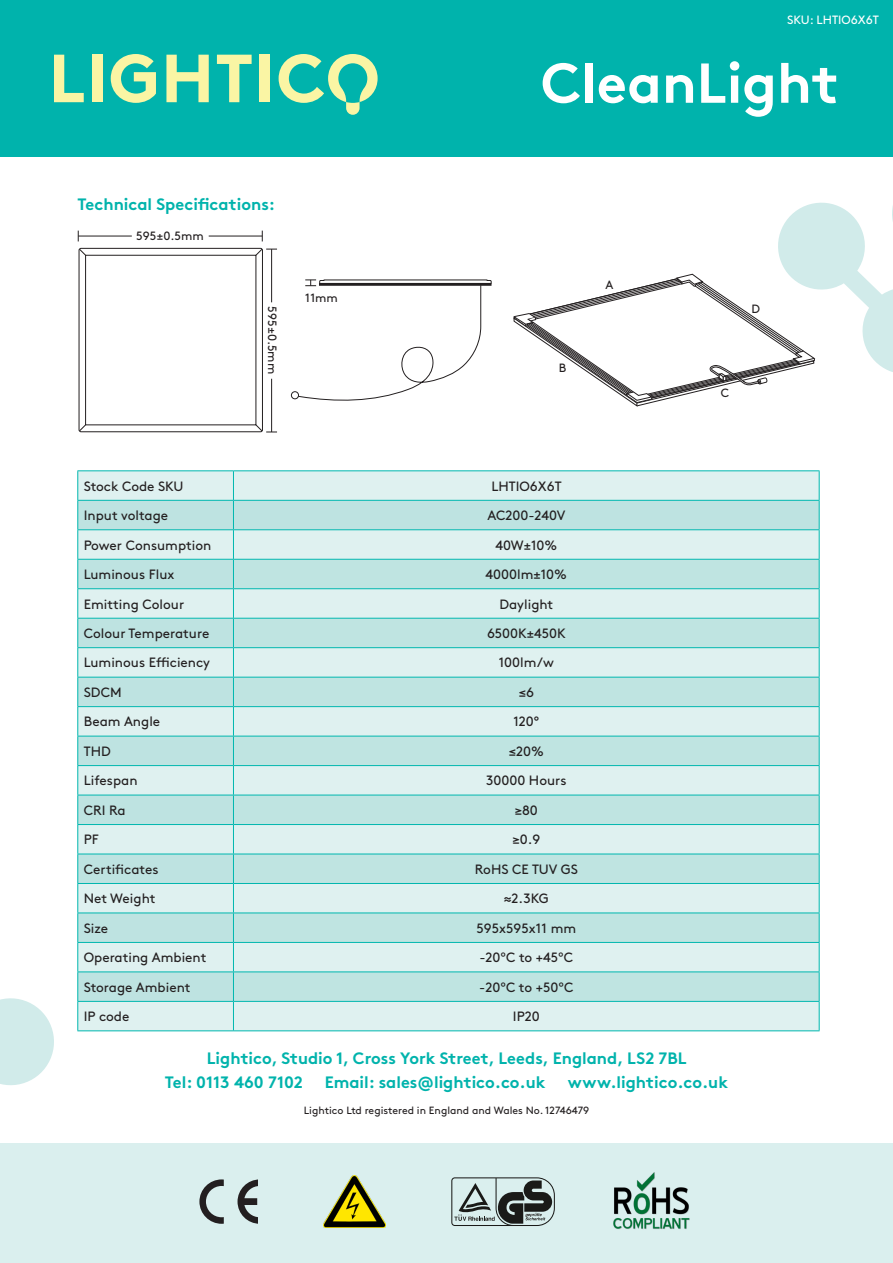
<style>
.page{position:relative;width:893px;height:1263px;background:#fff}
.page>*{position:absolute;margin:0;border:0;box-sizing:border-box;transform-origin:0 0}
.t1{font:700 56.1px "Brown";color:#fff}
.t2{font:700 16.5px "Brown";color:#00b3ac}
.t3{font:13.5px "Brown";color:#231f20}
.t4{font:12px "Brown";color:#231f20}
.t5{font:12px "Brown";color:#fff}
.t6{font:10.5px "Brown";color:#231f20}
</style>
<div class="page">
<div style="left:0;top:1144px;width:893px;height:119px;background:#daefee"></div>
<img style="left:324px;top:1175px;width:62px;height:53px">
<svg style="left:199px;top:1179px;width:25px;height:45px"></svg>
<svg style="left:238px;top:1179px;width:19px;height:45px"></svg>
<svg style="left:451px;top:1177px;width:104px;height:49px"></svg>
<img style="left:613px;top:1172px;width:77px;height:57px">
<div style="left:291px;top:391px;width:8px;height:8px;border:1px solid #231f20;border-radius:50%"></div>
<hr style="left:78px;top:236px;width:54px;height:1px;background:#231f20">
<hr style="left:209px;top:236px;width:53px;height:1px;background:#231f20">
<svg style="left:78px;top:248px;width:199px;height:185px"></svg>
<svg style="left:297px;top:279px;width:195px;height:122px"></svg>
<div style="left:0;top:0;width:893px;height:157px;background:#00b3ac"></div>
<svg style="left:54px;top:55px;width:30px;height:47px"></svg>
<div style="left:92px;top:55px;width:10px;height:47px;background:#faf5a4"></div>
<svg style="left:111px;top:54px;width:45px;height:49px"></svg>
<svg style="left:166px;top:55px;width:43px;height:47px"></svg>
<svg style="left:217px;top:55px;width:35px;height:47px"></svg>
<div style="left:260px;top:55px;width:10px;height:47px;background:#faf5a4"></div>
<svg style="left:279px;top:54px;width:99px;height:61px"></svg>
<svg style="left:513px;top:202px;width:380px;height:205px"></svg>
<svg style="left:0;top:998px;width:60px;height:146px"></svg>
<div style="left:78px;top:471px;width:741px;height:559px;background:#dff1f0"></div>
<svg style="left:78px;top:501px;width:741px;height:500px;background:#cbe9e7"></svg>
<svg style="left:234px;top:560px;width:585px;height:441px;background:#cce9e7"></svg>
<hr style="left:77px;top:470px;width:156px;height:1px;background:#00b7af">
<hr style="left:77px;top:500px;width:156px;height:1px;background:#00b7af">
<hr style="left:233px;top:470px;width:586px;height:1px;background:#00b7af">
<hr style="left:233px;top:500px;width:586px;height:1px;background:#00b7af">
<hr style="left:77px;top:529px;width:156px;height:1px;background:#00b7af">
<hr style="left:233px;top:529px;width:586px;height:1px;background:#00b7af">
<hr style="left:77px;top:559px;width:156px;height:1px;background:#00b7af">
<hr style="left:233px;top:559px;width:586px;height:1px;background:#00b7af">
<hr style="left:77px;top:588px;width:156px;height:1px;background:#00b7af">
<hr style="left:233px;top:588px;width:586px;height:1px;background:#00b7af">
<hr style="left:77px;top:618px;width:156px;height:1px;background:#00b7af">
<hr style="left:233px;top:618px;width:586px;height:1px;background:#00b7af">
<hr style="left:77px;top:647px;width:156px;height:1px;background:#00b7af">
<hr style="left:233px;top:647px;width:586px;height:1px;background:#00b7af">
<hr style="left:77px;top:677px;width:156px;height:1px;background:#00b7af">
<hr style="left:233px;top:677px;width:586px;height:1px;background:#00b7af">
<hr style="left:77px;top:706px;width:156px;height:1px;background:#00b7af">
<hr style="left:233px;top:706px;width:586px;height:1px;background:#00b7af">
<hr style="left:77px;top:736px;width:156px;height:1px;background:#00b7af">
<hr style="left:233px;top:736px;width:586px;height:1px;background:#00b7af">
<hr style="left:77px;top:765px;width:156px;height:1px;background:#00b7af">
<hr style="left:233px;top:765px;width:586px;height:1px;background:#00b7af">
<hr style="left:77px;top:795px;width:156px;height:1px;background:#00b7af">
<hr style="left:233px;top:795px;width:586px;height:1px;background:#00b7af">
<hr style="left:77px;top:824px;width:156px;height:1px;background:#00b7af">
<hr style="left:233px;top:824px;width:586px;height:1px;background:#00b7af">
<hr style="left:77px;top:854px;width:156px;height:1px;background:#00b7af">
<hr style="left:233px;top:854px;width:586px;height:1px;background:#00b7af">
<hr style="left:77px;top:883px;width:156px;height:1px;background:#00b7af">
<hr style="left:233px;top:883px;width:586px;height:1px;background:#00b7af">
<hr style="left:77px;top:912px;width:156px;height:1px;background:#00b7af">
<hr style="left:233px;top:912px;width:586px;height:1px;background:#00b7af">
<hr style="left:77px;top:942px;width:156px;height:1px;background:#00b7af">
<hr style="left:233px;top:942px;width:586px;height:1px;background:#00b7af">
<hr style="left:77px;top:971px;width:156px;height:1px;background:#00b7af">
<hr style="left:233px;top:971px;width:586px;height:1px;background:#00b7af">
<svg style="left:77px;top:471px;width:1px;height:559px"></svg>
<hr style="left:77px;top:1001px;width:156px;height:1px;background:#00b7af">
<hr style="left:77px;top:1030px;width:156px;height:1px;background:#00b7af">
<svg style="left:233px;top:471px;width:1px;height:559px"></svg>
<hr style="left:233px;top:1001px;width:586px;height:1px;background:#00b7af">
<svg style="left:819px;top:471px;width:1px;height:559px"></svg>
<hr style="left:233px;top:1030px;width:586px;height:1px;background:#00b7af">
<p class="t5" style="left:787px;top:10px;width:93px">SKU: LHTIO6X6T</p>
<p class="t2" style="left:77px;top:191px;width:199px">Technical Specifications:</p>
<p class="t4" style="left:136px;top:226px;width:69px">595±0.5mm</p>
<p class="t4" style="left:281px;top:306px;width:69px;rotate:90deg">595±0.5mm</p>
<p class="t4" style="left:305px;top:289px;width:34px">11mm</p>
<p class="t1" style="left:541px;top:38px;width:300px">CleanLight</p>
<p class="t4" style="left:559px;top:359px;width:9px">B</p>
<p class="t4" style="left:605px;top:275px;width:9px">A</p>
<p class="t4" style="left:751px;top:299px;width:10px">D</p>
<p class="t4" style="left:721px;top:384px;width:10px">C</p>
<p class="t3" style="left:84px;top:476px;width:101px">Stock Code SKU</p>
<p class="t3" style="left:491px;top:476px;width:72px">LHTIO6X6T</p>
<p class="t3" style="left:84px;top:505px;width:86px">Input voltage</p>
<p class="t3" style="left:487px;top:505px;width:80px">AC200-240V</p>
<p class="t3" style="left:84px;top:535px;width:129px">Power Consumption</p>
<p class="t3" style="left:495px;top:535px;width:63px">40W±10%</p>
<p class="t3" style="left:84px;top:564px;width:92px">Luminous Flux</p>
<p class="t3" style="left:486px;top:564px;width:83px">4000lm±10%</p>
<p class="t3" style="left:84px;top:593px;width:102px">Emitting Colour</p>
<p class="t3" style="left:499px;top:593px;width:55px">Daylight</p>
<p class="t3" style="left:84px;top:623px;width:127px">Colour Temperature</p>
<p class="t3" style="left:487px;top:623px;width:80px">6500K±450K</p>
<p class="t3" style="left:84px;top:652px;width:128px">Luminous Efficiency</p>
<p class="t3" style="left:499px;top:652px;width:57px">100lm/w</p>
<p class="t3" style="left:84px;top:682px;width:40px">SDCM</p>
<p class="t3" style="left:519px;top:682px;width:17px">≤6</p>
<p class="t3" style="left:84px;top:711px;width:78px">Beam Angle</p>
<p class="t3" style="left:513px;top:711px;width:27px">120°</p>
<p class="t3" style="left:84px;top:741px;width:28px">THD</p>
<p class="t3" style="left:509px;top:741px;width:37px">≤20%</p>
<p class="t3" style="left:84px;top:770px;width:55px">Lifespan</p>
<p class="t3" style="left:486px;top:770px;width:82px">30000 Hours</p>
<p class="t3" style="left:84px;top:800px;width:43px">CRI Ra</p>
<p class="t3" style="left:515px;top:800px;width:25px">≥80</p>
<p class="t3" style="left:84px;top:829px;width:16px">PF</p>
<p class="t3" style="left:512px;top:829px;width:29px">≥0.9</p>
<p class="t3" style="left:84px;top:859px;width:76px">Certificates</p>
<p class="t3" style="left:475px;top:859px;width:105px">RoHS CE TUV GS</p>
<p class="t3" style="left:84px;top:888px;width:73px">Net Weight</p>
<p class="t3" style="left:504px;top:888px;width:47px">≈2.3KG</p>
<p class="t3" style="left:84px;top:918px;width:26px">Size</p>
<p class="t3" style="left:476px;top:918px;width:101px">595x595x11 mm</p>
<p class="t3" style="left:84px;top:947px;width:124px">Operating Ambient</p>
<p class="t3" style="left:479px;top:947px;width:95px">-20ºC to +45ºC</p>
<p class="t3" style="left:84px;top:977px;width:108px">Storage Ambient</p>
<p class="t3" style="left:479px;top:977px;width:96px">-20ºC to +50ºC</p>
<p class="t3" style="left:84px;top:1006px;width:47px">IP code</p>
<p class="t3" style="left:513px;top:1006px;width:28px">IP20</p>
<p class="t2" style="left:207px;top:1044px;width:481px">Lightico, Studio 1, Cross York Street, Leeds, England, LS2 7BL</p>
<p class="t2" style="left:165px;top:1068px;width:139px">Tel: 0113 460 7102</p>
<p class="t2" style="left:325px;top:1068px;width:222px">Email: sales@lightico.co.uk</p>
<p class="t2" style="left:568px;top:1068px;width:162px">www.lightico.co.uk</p>
<p class="t6" style="left:304px;top:1102px;width:287px">Lightico Ltd registered in England and Wales No. 12746479</p>
</div>
